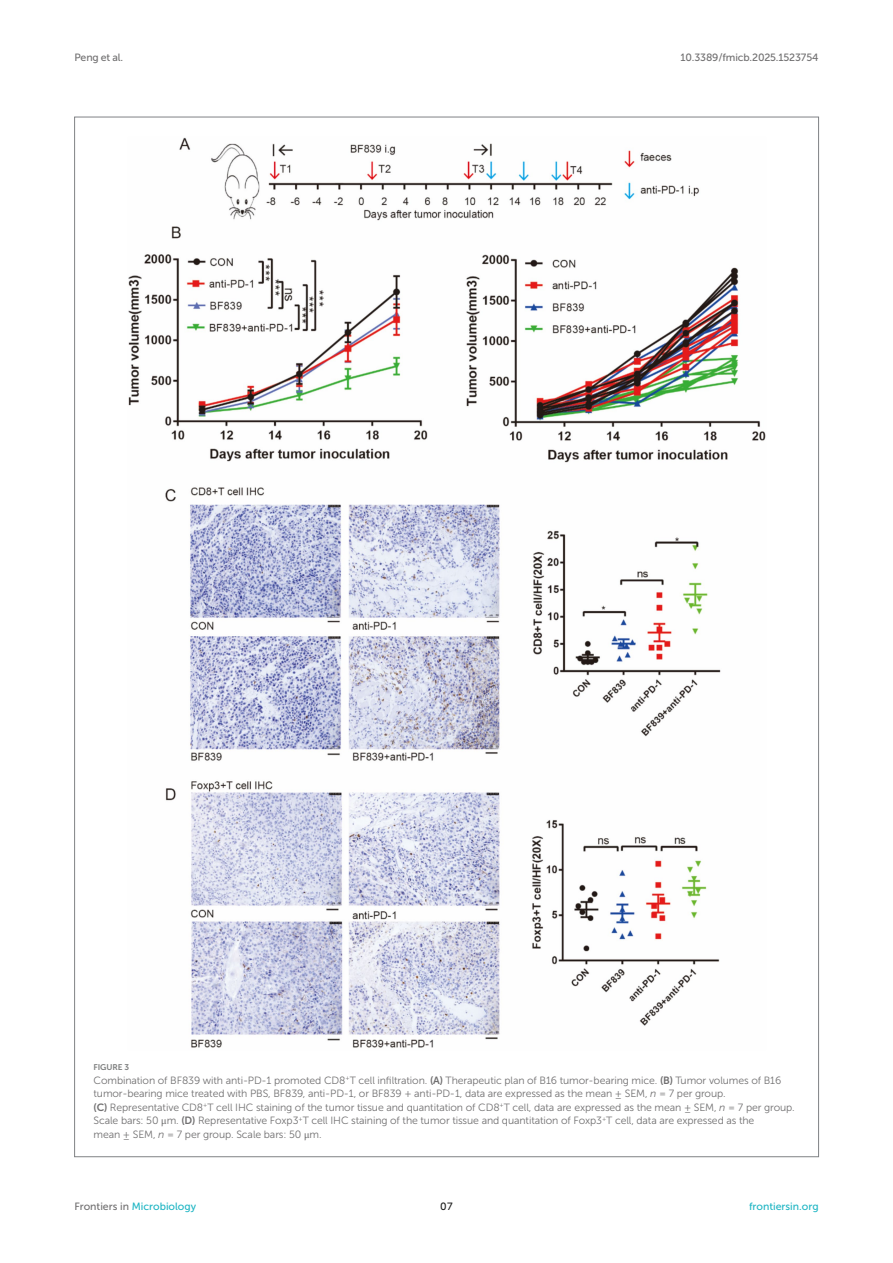
<style>
.page{position:relative;width:893px;height:1263px;background:#fff}
.page>*{position:absolute;margin:0;border:0;box-sizing:border-box;transform-origin:0 0}
.FIG_LEG{font:10.5px/13.5px "Museo Sans 300";letter-spacing:-.01em;color:#706f70}
.t1{font:10.5px "Museo Sans 500";color:#1db5c3}
.t2{font:10.5px "Museo Sans 500";letter-spacing:-.015em;color:#706f70}
.t3{font:10.5px "Museo Sans 500";color:#1b1c1b}
.FIG_HD{font:8.25px "Museo Sans 700";letter-spacing:-.01em;color:#7e7f7f}
.s1{font-family:"Museo Sans 700"}
.s2{font-style:italic}
.s3{font-family:"STIX General"}
.s4{color:#706f70}
</style>
<div class="page">
<img style="left:128px;top:137px;width:638px;height:911px">
<p class="t2" style="left:74px;top:51px;width:50px">Peng et al.</p>
<p class="t2" style="left:681px;top:51px;width:139px">10.3389/fmicb.2025.1523754</p>
<p class="FIG_HD" style="left:94px;top:1063px;width:37px">FIGURE 3</p>
<p class="FIG_LEG" style="left:94px;top:1073px;width:703px">Combination of BF839 with anti-PD-1 promoted CD8<sup>+</sup>T cell infiltration. <span class="s1">(A)</span> Therapeutic plan of B16 tumor-bearing mice. <span class="s1">(B)</span> Tumor volumes of B16 tumor-bearing mice treated with PBS, BF839, anti-PD-1, or BF839 + anti-PD-1, data are expressed as the mean ± SEM, <span class="s2">n</span> = 7 per group.<br><span class="s1">(C)</span> Representative CD8<sup>+</sup>T cell IHC staining of the tumor tissue and quantitation of CD8<sup>+</sup>T cell, data are expressed as the mean ± SEM, <span class="s2">n</span> = 7 per group.<br>Scale bars: 50 <span class="s3">μ</span>m. <span class="s1">(D)</span> Representative Foxp3<sup>+</sup>T cell IHC staining of the tumor tissue and quantitation of Foxp3<sup>+</sup>T cell, data are expressed as the<br>mean ± SEM, <span class="s2">n</span> = 7 per group. Scale bars: 50 <span class="s3">μ</span>m.</p>
<p class="t1" style="left:74px;top:1200px;width:123px"><span class="s4">Frontiers in</span> Microbiology</p>
<p class="t3" style="left:440px;top:1200px;width:14px">07</p>
<p class="t1" style="left:749px;top:1200px;width:71px">frontiersin.org</p>
</div>
